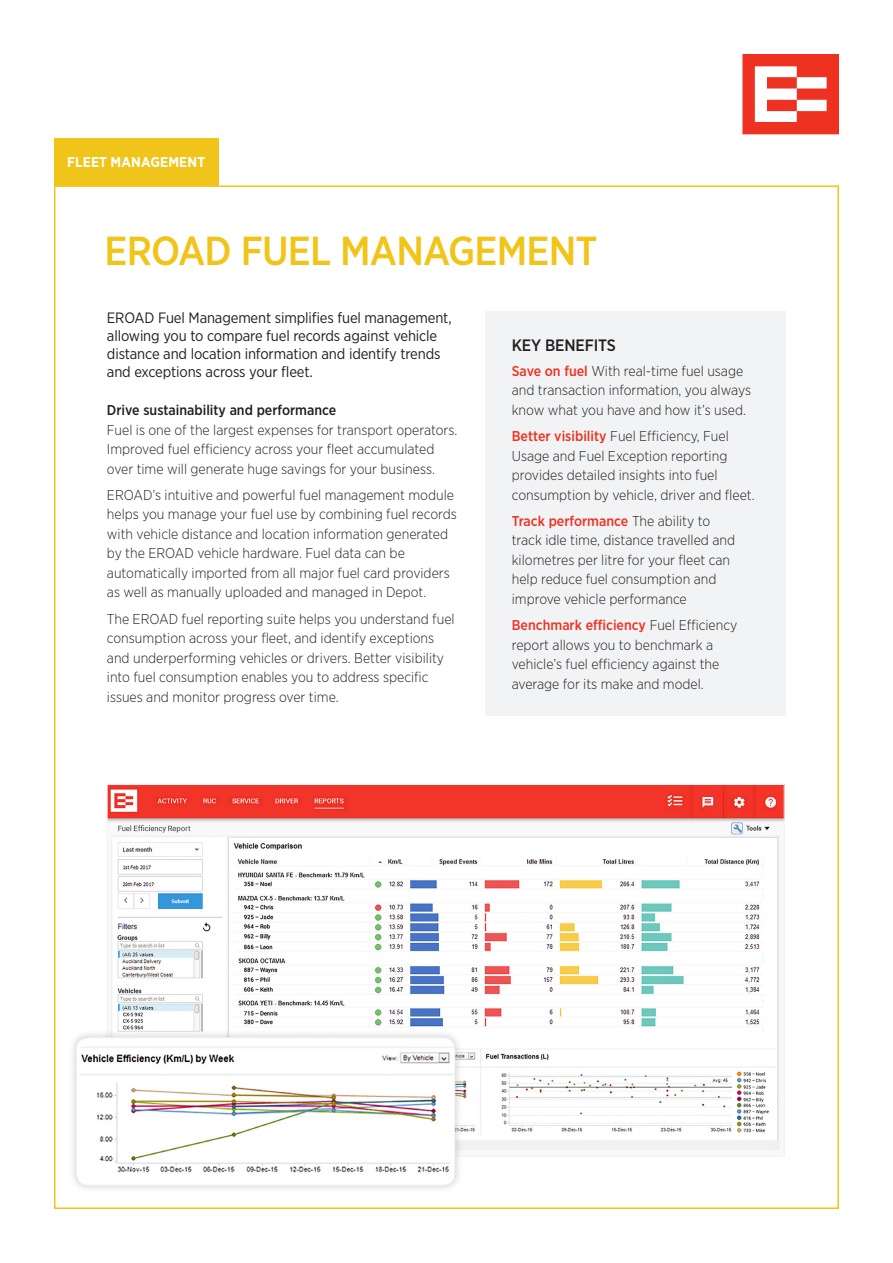
<style>
.page{position:relative;width:893px;height:1263px;background:#fff}
.page>*{position:absolute;margin:0;border:0;box-sizing:border-box;transform-origin:0 0}
.Yellow_page_title{font:500 40.5px "Gotham Narrow";letter-spacing:-.02em;color:#f0c418}
.Key_Features_Benefit{font:500 16.5px "Gotham Narrow";letter-spacing:-.01em;color:#231f20}
.Body_copy_heading{font:15px/18px "Gotham Narrow";letter-spacing:-.01em;color:#231f20}
.Black_body_copy{font:300 14.25px/19.5px "Gotham Narrow";color:#231f20}
.Body_copy_heading-2{font:500 14.25px "Gotham Narrow";color:#231f20}
.t1{font:700 14.25px "Gotham Narrow";letter-spacing:.01em;color:#fff}
.s1{font-weight:500;color:#ef3122}
</style>
<div class="page">
<svg style="left:742px;top:54px;width:97px;height:80px"></svg>
<div style="left:54px;top:138px;width:164px;height:47px;background:#f0c418"></div>
<div style="left:485px;top:311px;width:300px;height:405px;background:#f2f3f4"></div>
<img style="left:109px;top:786px;width:673px;height:364px">
<div style="left:68px;top:1029px;width:395px;height:165px;background:#231f20;opacity:.25"></div>
<img style="left:77px;top:1038px;width:378px;height:147px">
<div style="left:76px;top:1037px;width:379px;height:148px;border:1px solid #f2f3f4;border-radius:12px"></div>
<p class="t1" style="left:67px;top:153px;width:140px">FLEET MANAGEMENT</p>
<p class="Yellow_page_title" style="left:105px;top:225px;width:495px">EROAD FUEL MANAGEMENT</p>
<p class="Body_copy_heading" style="left:107px;top:308px;width:346px">EROAD Fuel Management simplifies fuel management, allowing you to compare fuel records against vehicle distance and location information and identify trends and exceptions across your fleet.</p>
<p class="Body_copy_heading-2" style="left:107px;top:401px;width:231px">Drive sustainability and performance</p>
<p class="Black_body_copy" style="left:107px;top:419px;width:352px">Fuel is one of the largest expenses for transport operators.<br>Improved fuel efficiency across your fleet accumulated over time will generate huge savings for your business.</p>
<p class="Black_body_copy" style="left:107px;top:485px;width:351px">EROAD’s intuitive and powerful fuel management module helps you manage your fuel use by combining fuel records with vehicle distance and location information generated by the EROAD vehicle hardware. Fuel data can be automatically imported from all major fuel card providers as well as manually uploaded and managed in Depot.</p>
<p class="Black_body_copy" style="left:107px;top:608px;width:349px">The EROAD fuel reporting suite helps you understand fuel consumption across your fleet, and identify exceptions and underperforming vehicles or drivers. Better visibility into fuel consumption enables you to address specific issues and monitor progress over time.</p>
<p class="Key_Features_Benefit" style="left:512px;top:335px;width:106px">KEY BENEFITS</p>
<p class="Black_body_copy" style="left:512px;top:361px;width:241px"><span class="s1">Save on fuel</span> With real-time fuel usage and transaction information, you always know what you have and how it’s used.</p>
<p class="Black_body_copy" style="left:512px;top:426px;width:244px"><span class="s1">Better visibility</span> Fuel Efficiency, Fuel Usage and Fuel Exception reporting provides detailed insights into fuel consumption by vehicle, driver and fleet.</p>
<p class="Black_body_copy" style="left:512px;top:511px;width:225px"><span class="s1">Track performance</span> The ability to track idle time, distance travelled and kilometres per litre for your fleet can help reduce fuel consumption and improve vehicle performance</p>
<p class="Black_body_copy" style="left:512px;top:615px;width:227px"><span class="s1">Benchmark efficiency</span> Fuel Efficiency report allows you to benchmark a vehicle’s fuel efficiency against the average for its make and model.</p>
</div>
